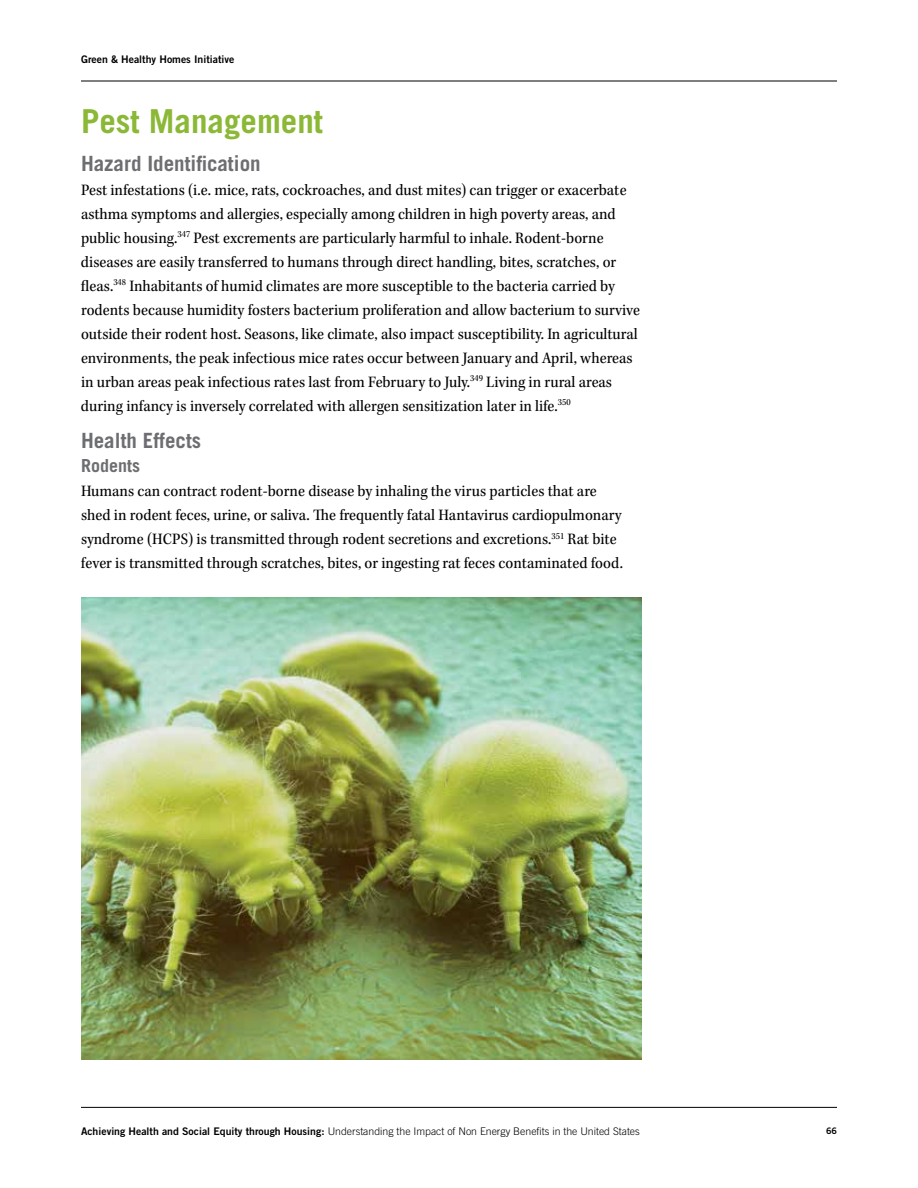
<style>
.page{position:relative;width:918px;height:1188px;background:#fff}
.page>*{position:absolute;margin:0;border:0;box-sizing:border-box;transform-origin:0 0}
.t1{font:700 33px "Trade Gothic";color:#8bb836}
.t2{font:700 21px "Trade Gothic";color:#6d6e71}
.t3{font:700 18px "Trade Gothic";color:#6d6e71}
.t4{font:16.5px/24px "Kepler Std Scn";color:#000}
.t5{font:300 10.5px "Trade Gothic";color:#000}
.t6{font:10.5px "Trade Gothic Bold Two";color:#000}
.t7{font:9px "Trade Gothic Bold Two";color:#000}
.s1{font-family:"Trade Gothic Bold Two";font-weight:400}
</style>
<div class="page">
<hr style="left:81px;top:81px;width:756px;height:1px;background:#000">
<hr style="left:81px;top:1107px;width:756px;height:1px;background:#000">
<img style="left:82px;top:598px;width:559px;height:461px">
<p class="t6" style="left:81px;top:52px;width:155px">Green &amp; Healthy Homes Initiative</p>
<h1 class="t1" style="left:81px;top:101px;width:244px">Pest Management</h1>
<p class="t2" style="left:81px;top:151px;width:181px">Hazard Identification</p>
<p class="t4" style="left:81px;top:178px;width:561px">Pest infestations (i.e. mice, rats, cockroaches, and dust mites) can trigger or exacerbate asthma symptoms and allergies, especially among children in high poverty areas, and public housing.<sup>347</sup> Pest excrements are particularly harmful to inhale. Rodent-borne diseases are easily transferred to humans through direct handling, bites, scratches, or fleas.<sup>348</sup> Inhabitants of humid climates are more susceptible to the bacteria carried by rodents because humidity fosters bacterium proliferation and allow bacterium to survive outside their rodent host. Seasons, like climate, also impact susceptibility. In agricultural environments, the peak infectious mice rates occur between January and April, whereas in urban areas peak infectious rates last from February to July.<sup>349</sup> Living in rural areas during infancy is inversely correlated with allergen sensitization later in life.<sup>350</sup></p>
<p class="t2" style="left:81px;top:428px;width:122px">Health Effects</p>
<p class="t3" style="left:81px;top:455px;width:61px">Rodents</p>
<p class="t4" style="left:81px;top:480px;width:544px">Humans can contract rodent-borne disease by inhaling the virus particles that are shed in rodent feces, urine, or saliva. The frequently fatal Hantavirus cardiopulmonary syndrome (HCPS) is transmitted through rodent secretions and excretions.<sup>351</sup> Rat bite fever is transmitted through scratches, bites, or ingesting rat feces contaminated food.</p>
<p class="t5" style="left:81px;top:1125px;width:560px"><span class="s1">Achieving Health and Social Equity through Housing:</span> Understanding the Impact of Non Energy Benefits in the United States</p>
<p class="t7" style="left:826px;top:1125px;width:12px">66</p>
</div>
